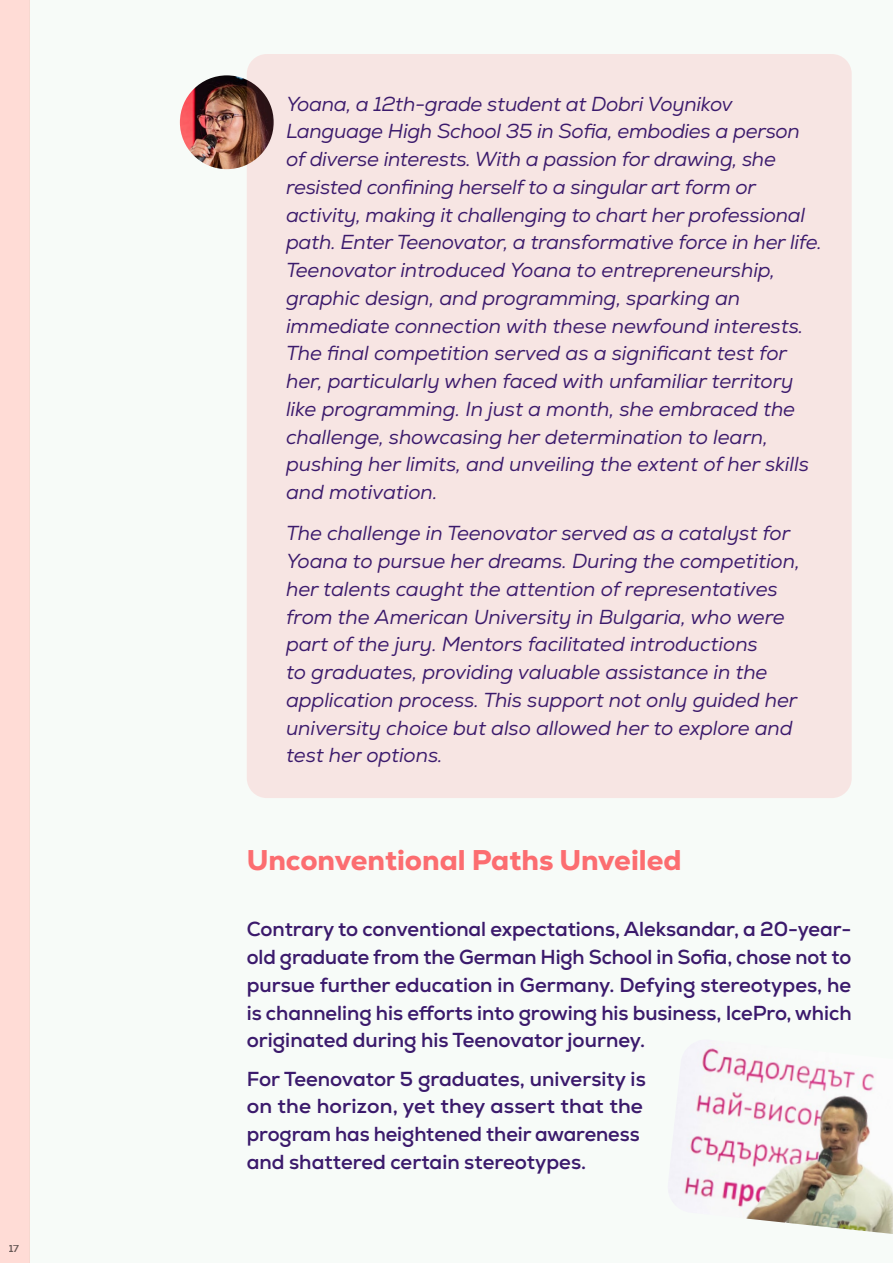
<style>
.page{position:relative;width:893px;height:1263px;background:#fff}
.page>*{position:absolute;margin:0;border:0;box-sizing:border-box;transform-origin:0 0}
.t1{font:800 28.5px "Nexa FF";color:#fc6d70}
.t2{font:italic 20.25px/27.8px "Nexa FF";color:#3b1a6c}
.t3{font:700 20.25px/27.8px "Nexa FF";color:#3b1a6c;text-align:justify}
.t4{font:700 10.5px "Nexa FF";color:#000}
</style>
<div class="page">
<div style="left:29px;top:0;width:864px;height:1263px;background:#f7fbf8"></div>
<img style="left:180px;top:75px;width:94px;height:94px;border-radius:47px">
<div style="left:247px;top:54px;width:605px;height:744px;background:#f7e5e3;border-radius:20px"></div>
<div style="left:0;top:0;width:29px;height:1263px;background:#ffdcd6"></div>
<img style="left:669px;top:1048px;width:224px;height:186px">
<p class="t4" style="left:9px;top:1242px;width:12px">17</p>
<p class="t2" style="left:286px;top:90px;width:537px">Yoana, a 12th-grade student at Dobri Voynikov Language High School 35 in Sofia, embodies a person of diverse interests. With a passion for drawing, she resisted confining herself to a singular art form or activity, making it challenging to chart her professional path. Enter Teenovator, a transformative force in her life.<br>Teenovator introduced Yoana to entrepreneurship, graphic design, and programming, sparking an immediate connection with these newfound interests.<br>The final competition served as a significant test for her, particularly when faced with unfamiliar territory like programming. In just a month, she embraced the challenge, showcasing her determination to learn, pushing her limits, and unveiling the extent of her skills and motivation.</p>
<p class="t2" style="left:286px;top:520px;width:515px">The challenge in Teenovator served as a catalyst for Yoana to pursue her dreams. During the competition, her talents caught the attention of representatives from the American University in Bulgaria, who were part of the jury. Mentors facilitated introductions<br>to graduates, providing valuable assistance in the application process. This support not only guided her university choice but also allowed her to explore and test her options.</p>
<h1 class="t1" style="left:247px;top:841px;width:436px">Unconventional Paths Unveiled</h1>
<p class="t3" style="left:247px;top:915px;width:606px">Contrary to conventional expectations, Aleksandar, a 20-year&shy;old graduate from the German High School in Sofia, chose not to pursue further education in Germany. Defying stereotypes, he is channeling his efforts into growing his business, IcePro, which originated during his Teenovator journey.</p>
<p class="t3" style="left:247px;top:1065px;width:401px;text-align:left">For Teenovator 5 graduates, university is on the horizon, yet they assert that the program has heightened their awareness and shattered certain stereotypes.</p>
</div>
